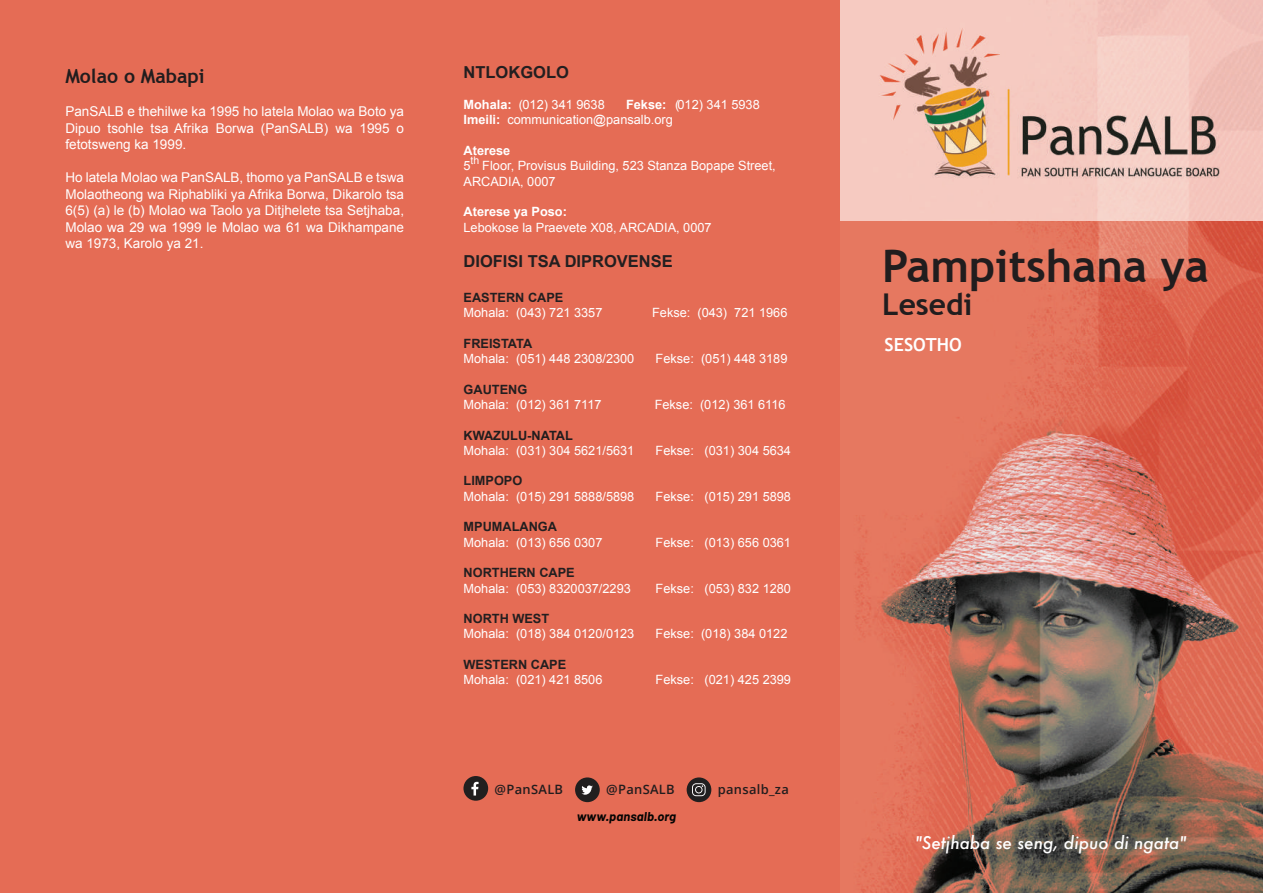
<style>
.page{position:relative;width:1263px;height:893px;background:#fff}
.page>*{position:absolute;margin:0;border:0;box-sizing:border-box;transform-origin:0 0}
.t1{font:700 45px "Trebuchet MS";color:#211d1e}
.t2{font:700 30px "Trebuchet MS";color:#211d1e}
.t3{font:700 19.5px "Trebuchet MS";color:#211d1e}
.t4{font:700 18px "Trebuchet MS";color:#fff}
.t5{font:italic 500 16.95px "Futura";color:#fff}
.t6{font:700 16.5px "Arial";color:#231f20}
.t7{font:13.5px/16.5px "Arial";color:#fff;text-align:justify}
.t8{font:600 12.9px "Open Sans";letter-spacing:.025em;color:#221d1e}
.t9{font:italic 700 12.9px "Barlow";letter-spacing:.01em;color:#050504}
.t10{font:12.75px/15.3px "Arial";color:#fff}
.t11{font:700 12.75px "Arial";color:#231f20}
.t12{font:700 12.75px "Arial";color:#fff}
.t13{font:700 12.75px "Arial";color:#211d1e}
.t14{font:10.5px "Arial";color:#fff}
.s1{font-weight:700}
</style>
<div class="page">
<img style="left:839px;top:221px;width:424px;height:672px">
<img style="left:839px;top:0;width:424px;height:221px">
<div style="left:0;top:0;width:839px;height:893px;background:#e56c55"></div>
<div style="left:463px;top:776px;width:25px;height:25px;background:#211f1f;border-radius:50%"></div>
<svg style="left:471px;top:782px;width:8px;height:13px"></svg>
<div style="left:687px;top:777px;width:24px;height:25px;background:#211f1f;border-radius:50%"></div>
<svg style="left:692px;top:783px;width:13px;height:13px"></svg>
<div style="left:575px;top:777px;width:25px;height:25px;background:#211f1f;border-radius:50%"></div>
<svg style="left:581px;top:785px;width:12px;height:10px"></svg>
<h3 class="t3" style="left:65px;top:64px;width:141px">Molao o Mabapi</h3>
<p class="t7" style="left:65px;top:103px;width:340px">PanSALB e thehilwe ka 1995 ho latela Molao wa Boto ya Dipuo tsohle tsa Afrika Borwa (PanSALB) wa 1995 o fetotsweng ka 1999.</p>
<p class="t7" style="left:65px;top:169px;width:340px">Ho latela Molao wa PanSALB, thomo ya PanSALB e tswa Molaotheong wa Riphabliki ya Afrika Borwa, Dikarolo tsa 6(5) (a) le (b) Molao wa Taolo ya Ditjhelete tsa Setjhaba, Molao wa 29 wa 1999 le Molao wa 61 wa Dikhampane wa 1973, Karolo ya 21.</p>
<p class="t6" style="left:464px;top:61px;width:107px">NTLOKGOLO</p>
<p class="t10" style="left:464px;top:97px;width:143px"><span class="s1">Mohala:</span> (012) 341 9638</p>
<p class="t10" style="left:463px;top:97px;width:298px;text-indent:163px"><span class="s1">Fekse:</span> (012) 341 5938<br><span class="s1">Imeili:</span> communication@pansalb.org</p>
<p class="t12" style="left:463px;top:142px;width:48px">Aterese</p>
<p class="t10" style="left:463px;top:158px;width:9px">5</p>
<p class="t14" style="left:471px;top:154px;width:10px">th</p>
<p class="t10" style="left:463px;top:158px;width:314px;text-indent:19px">Floor, Provisus Building, 523 Stanza Bopape Street,<br>ARCADIA, 0007</p>
<p class="t12" style="left:463px;top:203px;width:105px">Aterese ya Poso:</p>
<p class="t10" style="left:463px;top:220px;width:250px">Lebokose la Praevete X08, ARCADIA, 0007</p>
<p class="t6" style="left:464px;top:250px;width:211px">DIOFISI TSA DIPROVENSE</p>
<p class="t11" style="left:464px;top:289px;width:101px">EASTERN CAPE</p>
<p class="t10" style="left:464px;top:305px;width:140px">Mohala: (043) 721 3357</p>
<p class="t10" style="left:652px;top:305px;width:137px">Fekse: (043) 721 1966</p>
<p class="t11" style="left:464px;top:335px;width:70px">FREISTATA</p>
<p class="t10" style="left:464px;top:351px;width:172px">Mohala: (051) 448 2308/2300</p>
<p class="t10" style="left:656px;top:351px;width:133px">Fekse: (051) 448 3189</p>
<p class="t11" style="left:464px;top:381px;width:65px">GAUTENG</p>
<p class="t10" style="left:464px;top:397px;width:139px">Mohala: (012) 361 7117</p>
<p class="t10" style="left:655px;top:397px;width:132px">Fekse: (012) 361 6116</p>
<p class="t13" style="left:464px;top:427px;width:111px">KWAZULU-NATAL</p>
<p class="t10" style="left:464px;top:443px;width:172px">Mohala: (031) 304 5621/5631</p>
<p class="t10" style="left:656px;top:443px;width:137px">Fekse: (031) 304 5634</p>
<p class="t11" style="left:464px;top:473px;width:60px">LIMPOPO</p>
<p class="t10" style="left:464px;top:489px;width:172px">Mohala: (015) 291 5888/5898</p>
<p class="t10" style="left:656px;top:489px;width:137px">Fekse: (015) 291 5898</p>
<p class="t11" style="left:464px;top:518px;width:95px">MPUMALANGA</p>
<p class="t10" style="left:464px;top:535px;width:140px">Mohala: (013) 656 0307</p>
<p class="t10" style="left:656px;top:535px;width:137px">Fekse: (013) 656 0361</p>
<p class="t11" style="left:464px;top:564px;width:113px">NORTHERN CAPE</p>
<p class="t10" style="left:464px;top:580px;width:169px">Mohala: (053) 8320037/2293</p>
<p class="t10" style="left:656px;top:580px;width:137px">Fekse: (053) 832 1280</p>
<p class="t11" style="left:464px;top:610px;width:87px">NORTH WEST</p>
<p class="t10" style="left:464px;top:626px;width:172px">Mohala: (018) 384 0120/0123</p>
<p class="t10" style="left:656px;top:626px;width:133px">Fekse: (018) 384 0122</p>
<p class="t11" style="left:464px;top:656px;width:104px">WESTERN CAPE</p>
<p class="t10" style="left:464px;top:672px;width:140px">Mohala: (021) 421 8506</p>
<p class="t10" style="left:656px;top:672px;width:137px">Fekse: (021) 425 2399</p>
<p class="t8" style="left:495px;top:780px;width:70px">@PanSALB</p>
<p class="t8" style="left:606px;top:780px;width:70px">@PanSALB</p>
<p class="t8" style="left:718px;top:780px;width:73px">pansalb_za</p>
<p class="t9" style="left:577px;top:808px;width:101px">www.pansalb.org</p>
<h1 class="t1" style="left:882px;top:238px;width:328px">Pampitshana ya</h1>
<h2 class="t2" style="left:882px;top:286px;width:92px">Lesedi</h2>
<h3 class="t4" style="left:884px;top:333px;width:79px">SESOTHO</h3>
<h3 class="t5" style="left:915px;top:831px;width:273px">"Setjhaba se seng, dipuo di ngata"</h3>
</div>
